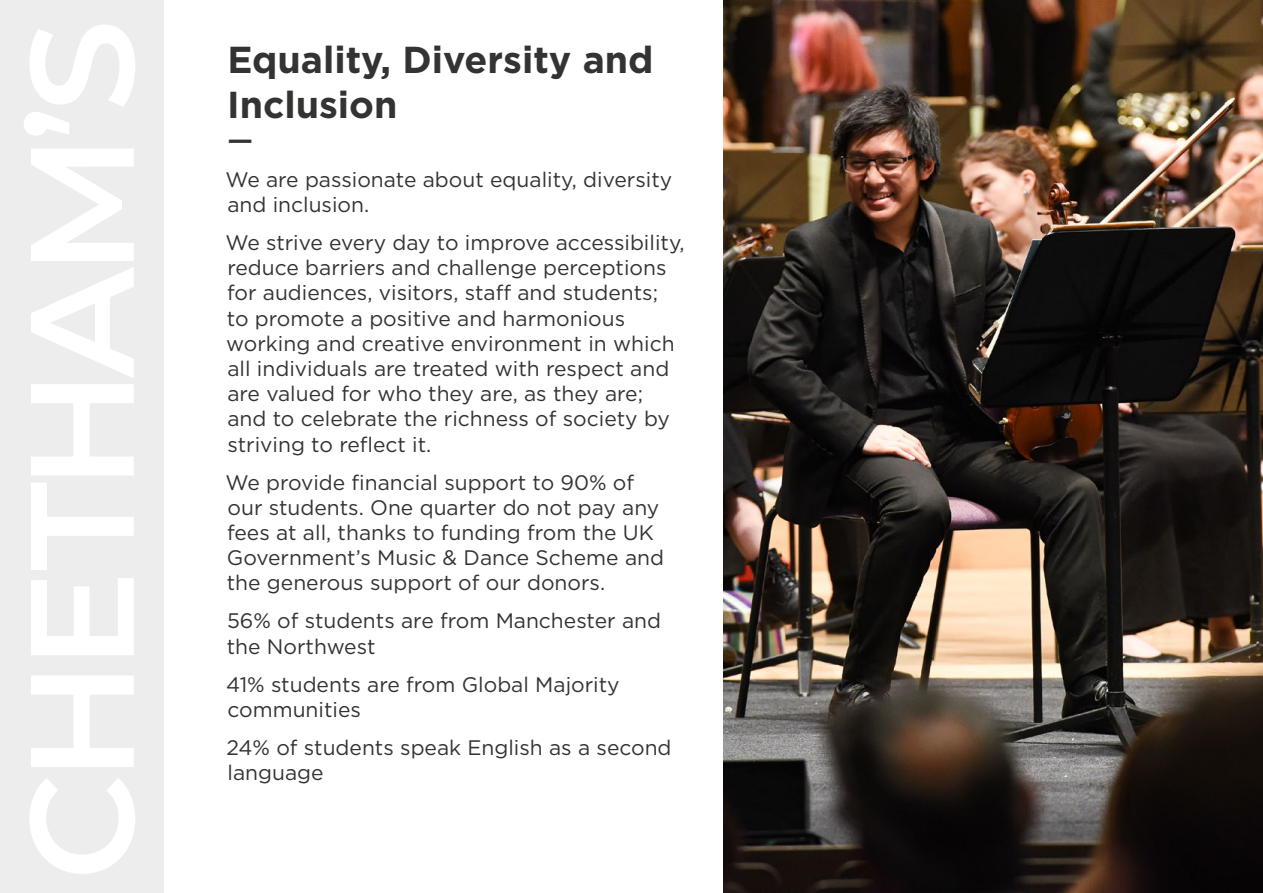
<style>
.page{position:relative;width:1263px;height:893px;background:#fff}
.page>*{position:absolute;margin:0;border:0;box-sizing:border-box;transform-origin:0 0}
.t1{font:700 37.5px/45px "Gotham";color:#333332}
.t2{font:500 28.5px "Gotham";color:#333332}
.t3{font:21px/25.2px "Gotham";color:#333332}
</style>
<div class="page">
<div style="left:0;top:0;width:164px;height:893px;background:#ededed"></div>
<img style="left:724px;top:0;width:539px;height:893px">
<h1 class="t1" style="left:227px;top:37px;width:428px">Equality, Diversity and<br>Inclusion</h1>
<h2 class="t2" style="left:227px;top:122px;width:27px">—</h2>
<p class="t3" style="left:225px;top:166px;width:448px">We are passionate about equality, diversity and inclusion.</p>
<p class="t3" style="left:225px;top:230px;width:461px">We strive every day to improve accessibility, reduce barriers and challenge perceptions for audiences, visitors, staff and students;<br>to promote a positive and harmonious working and creative environment in which all individuals are treated with respect and are valued for who they are, as they are; and to celebrate the richness of society by striving to reflect it.</p>
<p class="t3" style="left:225px;top:469px;width:440px">We provide financial support to 90% of our students. One quarter do not pay any fees at all, thanks to funding from the UK Government’s Music &amp; Dance Scheme and the generous support of our donors.</p>
<p class="t3" style="left:227px;top:608px;width:436px">56% of students are from Manchester and the Northwest</p>
<p class="t3" style="left:226px;top:671px;width:395px">41% students are from Global Majority communities</p>
<p class="t3" style="left:226px;top:734px;width:447px">24% of students speak English as a second language</p>
</div>
